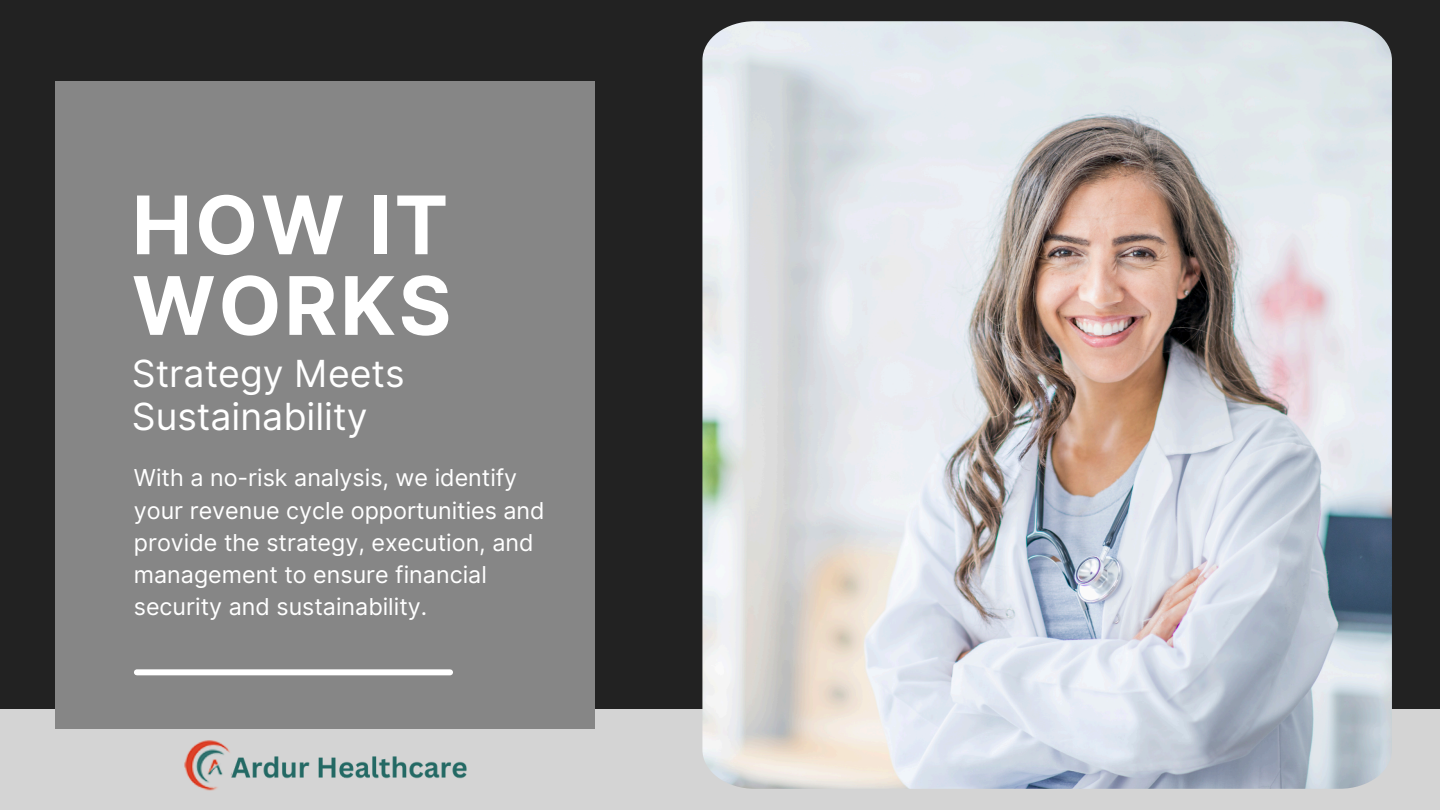
<style>
.page{position:relative;width:1440px;height:810px;background:#222}
.page>*{position:absolute;margin:0;border:0;box-sizing:border-box;transform-origin:0 0}
.t1{font:700 80.7px/80.6px "Inter";letter-spacing:.035em;color:#fff}
.t2{font:37.4px/42.8px "Inter";color:#fff}
.t3{font:23.3px/32.2px "Inter";color:#fff}
</style>
<div class="page">
<div style="left:0;top:710px;width:1440px;height:100px;background:#d4d4d4"></div>
<div style="left:56px;top:81px;width:539px;height:648px;background:#868686"></div>
<div style="left:137px;top:669px;width:313px;height:6px;background:#fff"></div>
<img style="left:184px;top:740px;width:283px;height:51px">
<img style="left:702px;top:21px;width:690px;height:767px">
<h2 class="t1" style="left:132px;top:185px;width:321px">HOW IT<br>WORKS</h2>
<p class="t2" style="left:132px;top:352px;width:274px">Strategy Meets<br>Sustainability</p>
<p class="t3" style="left:134px;top:462px;width:412px">With a no-risk analysis, we identify your revenue cycle opportunities and provide the strategy, execution, and management to ensure financial security and sustainability.</p>
</div>
